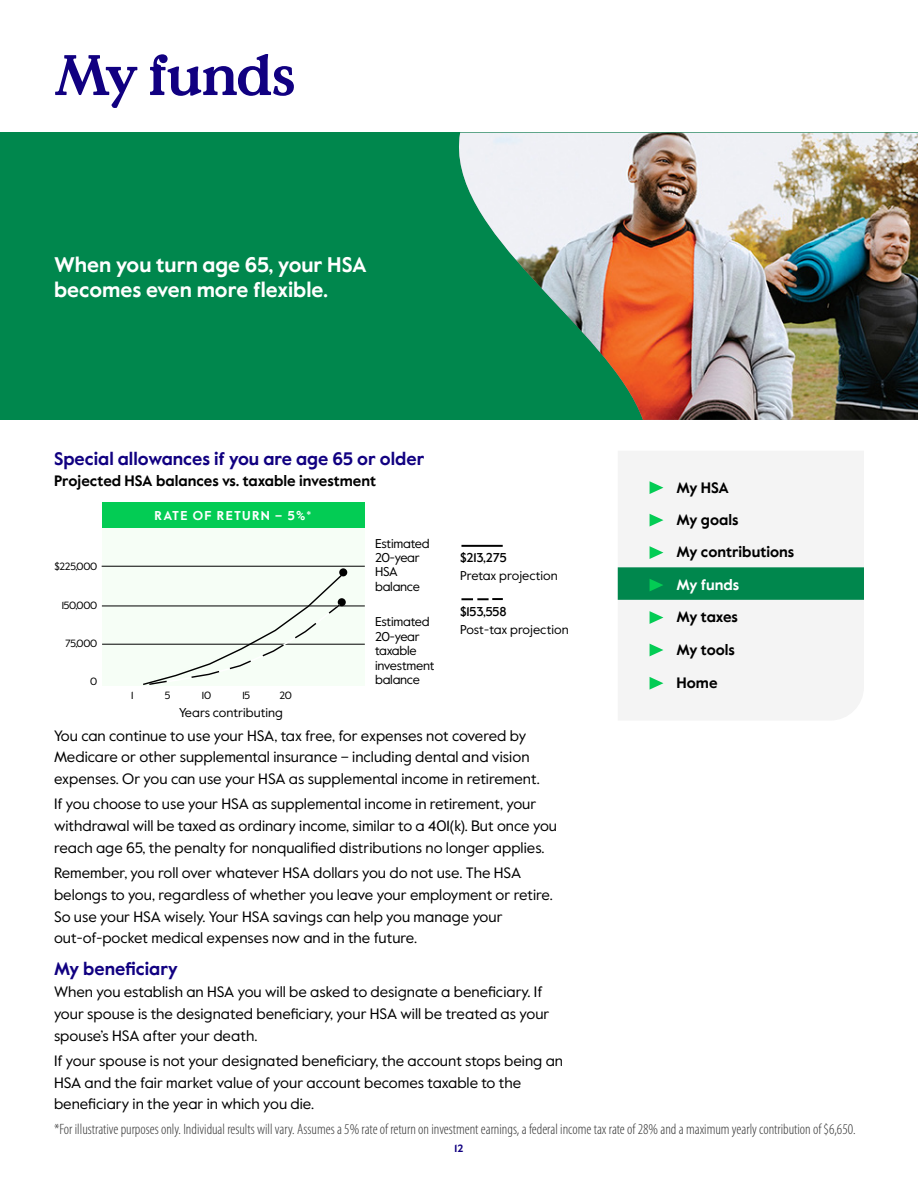
<style>
.page{position:relative;width:918px;height:1188px;background:#fff}
.page>*{position:absolute;margin:0;border:0;box-sizing:border-box;transform-origin:0 0}
.t1{font:700 57px "Value Serif Pro";letter-spacing:-.025em;color:#110081}
.t2{font:700 21px/25.5px "Value Sans Pro";color:#fff}
.t3{font:700 18px "Value Sans Pro";color:#110081}
.t4{font:15px/21.8px "Value Sans Pro";color:#000}
.t5{font:300 condensed 15px "Myriad Pro";color:#333}
.t6{font:700 15px/32.4px "Value Sans Pro";color:#000}
.t7{font:700 15px "Value Sans Pro";color:#fff}
.t8{font:12.75px/14.4px "Value Sans Pro";letter-spacing:-.02em;color:#000}
.t9{font:12.75px "Value Sans Pro";color:#000}
.t10{font:500 12.75px "Value Sans Pro";letter-spacing:-.01em;color:#000}
.t11{font:700 12.75px "Value Sans Pro";letter-spacing:.1em;color:#fff}
.t12{font:10.5px "Value Sans Pro";letter-spacing:-.03em;color:#000}
.t13{font:700 10.5px "Value Sans Pro";color:#110081}
.s1{font-weight:400}
</style>
<div class="page">
<div style="left:0;top:133px;width:918px;height:287px;background:#00874d"></div>
<img style="left:459px;top:133px;width:459px;height:287px">
<svg style="left:461px;top:598px;width:42px;height:2px"></svg>
<hr style="left:461px;top:545px;width:42px;height:2px;background:#000">
<div style="left:102px;top:526px;width:263px;height:160px;background:#f6fef6"></div>
<hr style="left:102px;top:644px;width:263px;height:1px;background:#000">
<hr style="left:102px;top:606px;width:263px;height:1px;background:#000">
<hr style="left:102px;top:566px;width:263px;height:1px;background:#000">
<div style="left:102px;top:502px;width:263px;height:26px;background:#03cc54"></div>
<svg style="left:338px;top:598px;width:8px;height:8px"></svg>
<div style="left:339px;top:568px;width:8px;height:8px;background:#000;border-radius:50%"></div>
<svg style="left:141px;top:573px;width:202px;height:112px"></svg>
<div style="left:618px;top:451px;width:246px;height:269px;background:#f4f4f4"></div>
<svg style="left:650px;top:481px;width:13px;height:13px"></svg>
<svg style="left:650px;top:514px;width:13px;height:13px"></svg>
<svg style="left:650px;top:546px;width:13px;height:13px"></svg>
<svg style="left:618px;top:567px;width:246px;height:33px;background:#03894f"></svg>
<svg style="left:650px;top:611px;width:13px;height:13px"></svg>
<svg style="left:650px;top:644px;width:13px;height:12px"></svg>
<svg style="left:650px;top:677px;width:13px;height:13px"></svg>
<h1 class="t1" style="left:54px;top:41px;width:243px">My funds</h1>
<h2 class="t2" style="left:54px;top:253px;width:314px">When you turn age 65, your HSA becomes even more flexible.</h2>
<p class="t3" style="left:54px;top:447px;width:372px">Special allowances if you are age 65 or older</p>
<p class="t6" style="left:54px;top:466px;width:324px">Projected HSA balances vs. taxable investment</p>
<p class="t12" style="left:55px;top:560px;width:44px">$225,000</p>
<p class="t12" style="left:62px;top:599px;width:37px">150,000</p>
<p class="t12" style="left:65px;top:637px;width:34px">75,000</p>
<p class="t12" style="left:90px;top:675px;width:9px">0</p>
<p class="t11" style="left:155px;top:508px;width:158px">RATE OF RETURN – 5%<span class="s1">*</span></p>
<p class="t12" style="left:131px;top:689px;width:4px">1</p>
<p class="t12" style="left:165px;top:689px;width:7px">5</p>
<p class="t12" style="left:202px;top:689px;width:11px">10</p>
<p class="t12" style="left:242px;top:689px;width:9px">15</p>
<p class="t12" style="left:279px;top:689px;width:14px">20</p>
<p class="t9" style="left:179px;top:705px;width:105px">Years contributing</p>
<p class="t8" style="left:375px;top:536px;width:56px">Estimated<br>20-year<br>HSA balance</p>
<p class="t8" style="left:375px;top:615px;width:61px">Estimated<br>20-year taxable investment balance</p>
<p class="t10" style="left:460px;top:550px;width:48px">$213,275</p>
<p class="t9" style="left:460px;top:568px;width:99px">Pretax projection</p>
<p class="t10" style="left:460px;top:604px;width:48px">$153,558</p>
<p class="t9" style="left:460px;top:622px;width:110px">Post-tax projection</p>
<p class="t6" style="left:677px;top:472px;width:119px">My HSA<br>My goals<br>My contributions</p>
<p class="t7" style="left:677px;top:576px;width:64px">My funds</p>
<p class="t6" style="left:677px;top:602px;width:63px">My taxes<br>My tools</p>
<p class="t6" style="left:677px;top:667px;width:43px">Home</p>
<p class="t4" style="left:54px;top:725px;width:487px">You can continue to use your HSA, tax free, for expenses not covered by<br>Medicare or other supplemental insurance – including dental and vision expenses. Or you can use your HSA as supplemental income in retirement.</p>
<p class="t4" style="left:54px;top:794px;width:505px">If you choose to use your HSA as supplemental income in retirement, your withdrawal will be taxed as ordinary income, similar to a 401(k). But once you reach age 65, the penalty for nonqualified distributions no longer applies.</p>
<p class="t4" style="left:54px;top:862px;width:500px">Remember, you roll over whatever HSA dollars you do not use. The HSA belongs to you, regardless of whether you leave your employment or retire.<br>So use your HSA wisely. Your HSA savings can help you manage your out‑of‑pocket medical expenses now and in the future.</p>
<p class="t3" style="left:54px;top:958px;width:125px">My beneficiary</p>
<p class="t4" style="left:54px;top:981px;width:497px">When you establish an HSA you will be asked to designate a beneficiary. If your spouse is the designated beneficiary, your HSA will be treated as your spouse’s HSA after your death.</p>
<p class="t4" style="left:54px;top:1050px;width:511px">If your spouse is not your designated beneficiary, the account stops being an<br>HSA and the fair market value of your account becomes taxable to the beneficiary in the year in which you die.</p>
<p class="t5" style="left:54px;top:1120px;width:803px">*For illustrative purposes only. Individual results will vary. Assumes a 5% rate of return on investment earnings, a federal income tax rate of 28% and a maximum yearly contribution of $6,650.</p>
<p class="t13" style="left:455px;top:1142px;width:10px">12</p>
</div>
